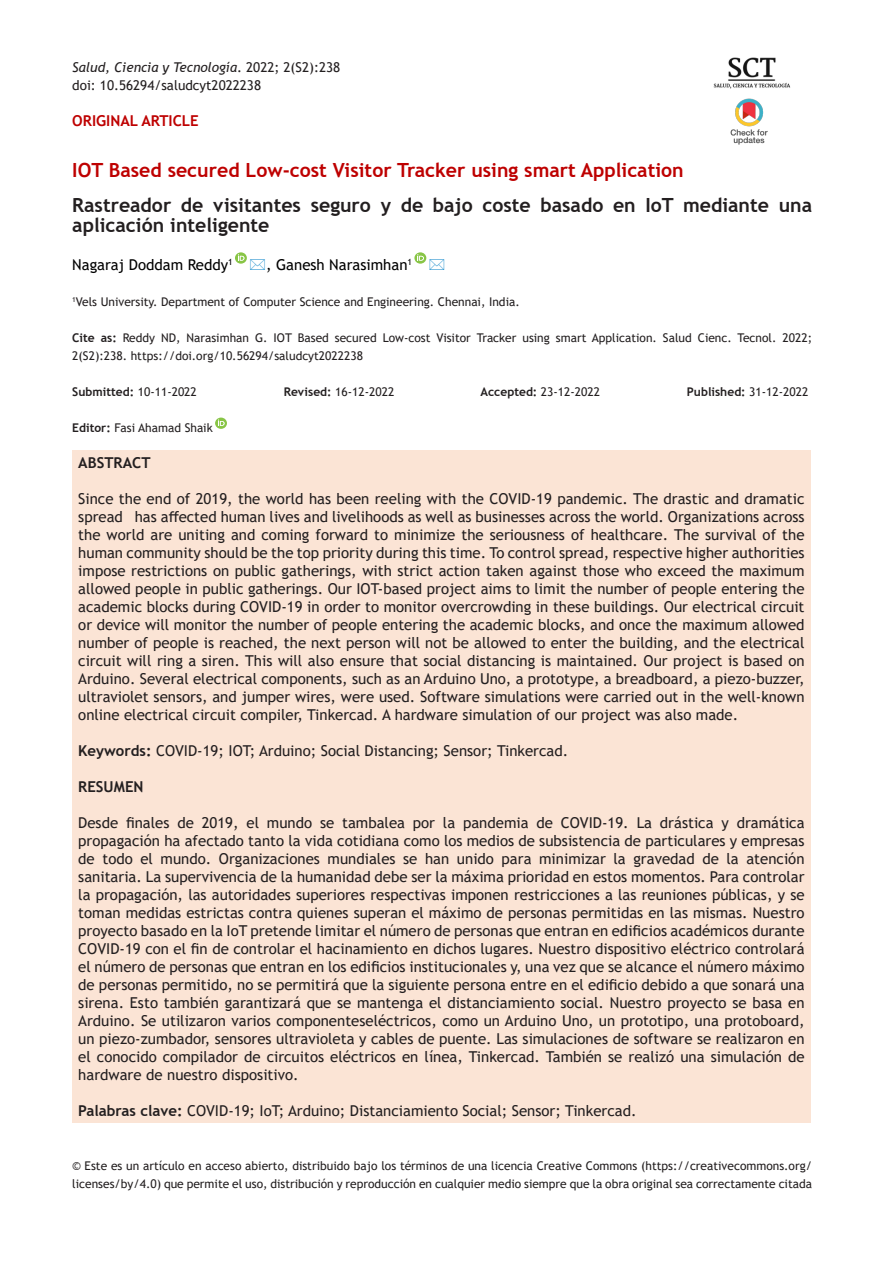
<style>
.page{position:relative;width:893px;height:1263px;background:#fff}
.page>*{position:absolute;margin:0;border:0;box-sizing:border-box;transform-origin:0 0}
.t1{font:700 19.5px/19.5px "Trebuchet MS";color:#231f20}
.t2{font:700 19.5px "Trebuchet MS";color:#be0000}
.t3{font:15px/18px "Trebuchet MS";color:#231f20;text-align:justify}
.t4{font:15px "Trebuchet MS";color:#000}
.t5{font:700 15px "Trebuchet MS";color:#be0000}
.t6{font:700 15px "Trebuchet MS";color:#231f20}
.t7{font:italic 13.5px "Trebuchet MS";color:#231f20}
.t8{font:13.5px "Trebuchet MS";color:#231f20}
.t9{font:12px/18px "Trebuchet MS";color:#231f20}
.t10{font:700 12px "Trebuchet MS";color:#231f20}
.s1{font-style:normal}
.s2{font-weight:700}
.s3{font-weight:400}
</style>
<div class="page">
<img style="left:713px;top:57px;width:78px;height:32px">
<img style="left:730px;top:98px;width:38px;height:47px">
<div style="left:72px;top:450px;width:739px;height:672px;background:#fbe4d5"></div>
<svg style="left:215px;top:418px;width:12px;height:11px"></svg>
<svg style="left:235px;top:252px;width:12px;height:12px"></svg>
<svg style="left:414px;top:252px;width:13px;height:12px"></svg>
<p class="t7" style="left:72px;top:59px;width:269px">Salud, Ciencia y Tecnología<span class="s1">. 2022; 2(S2):238</span></p>
<p class="t8" style="left:72px;top:77px;width:190px">doi: 10.56294/saludcyt2022238</p>
<p class="t5" style="left:72px;top:111px;width:128px">ORIGINAL ARTICLE</p>
<p class="t2" style="left:72px;top:158px;width:613px">IOT Based secured Low-cost Visitor Tracker using smart Application</p>
<p class="t1" style="left:72px;top:196px;width:741px">Rastreador de visitantes seguro y de bajo coste basado en IoT mediante una aplicación inteligente</p>
<p class="t4" style="left:72px;top:255px;width:162px">Nagaraj Doddam Reddy<sup>1</sup></p>
<p class="t4" style="left:266px;top:255px;width:148px">, Ganesh Narasimhan<sup>1</sup></p>
<p class="t9" style="left:72px;top:293px;width:449px"><sup>1</sup>Vels University. Department of Computer Science and Engineering. Chennai, India.</p>
<p class="t9" style="left:72px;top:329px;width:741px"><span class="s2">Cite as:</span> Reddy ND, Narasimhan G. IOT Based secured Low-cost Visitor Tracker using smart Application. Salud Cienc. Tecnol. 2022;<br>2(S2):238. https://doi.org/10.56294/saludcyt2022238</p>
<p class="t10" style="left:72px;top:384px;width:126px">Submitted: <span class="s3">10-11-2022</span></p>
<p class="t9" style="left:284px;top:383px;width:112px"><span class="s2">Revised:</span> 16-12-2022</p>
<p class="t9" style="left:481px;top:383px;width:121px"><span class="s2">Accepted:</span> 23-12-2022</p>
<p class="t10" style="left:687px;top:384px;width:123px">Published: <span class="s3">31-12-2022</span></p>
<p class="t9" style="left:72px;top:419px;width:142px"><span class="s2">Editor:</span> Fasi Ahamad Shaik</p>
<p class="t6" style="left:78px;top:453px;width:74px">ABSTRACT</p>
<p class="t3" style="left:78px;top:490px;width:728px">Since the end of 2019, the world has been reeling with the COVID-19 pandemic. The drastic and dramatic spread has affected human lives and livelihoods as well as businesses across the world. Organizations across the world are uniting and coming forward to minimize the seriousness of healthcare. The survival of the human community should be the top priority during this time. To control spread, respective higher authorities impose restrictions on public gatherings, with strict action taken against those who exceed the maximum allowed people in public gatherings. Our IOT-based project aims to limit the number of people entering the academic blocks during COVID-19 in order to monitor overcrowding in these buildings. Our electrical circuit or device will monitor the number of people entering the academic blocks, and once the maximum allowed number of people is reached, the next person will not be allowed to enter the building, and the electrical circuit will ring a siren. This will also ensure that social distancing is maintained. Our project is based on Arduino. Several electrical components, such as an Arduino Uno, a prototype, a breadboard, a piezo-buzzer, ultraviolet sensors, and jumper wires, were used. Software simulations were carried out in the well-known online electrical circuit compiler, Tinkercad. A hardware simulation of our project was also made.</p>
<p class="t3" style="left:78px;top:742px;width:491px"><span class="s2">Keywords:</span> COVID-19; IOT; Arduino; Social Distancing; Sensor; Tinkercad.</p>
<p class="t6" style="left:78px;top:777px;width:67px">RESUMEN</p>
<p class="t3" style="left:78px;top:814px;width:728px">Desde finales de 2019, el mundo se tambalea por la pandemia de COVID-19. La drástica y dramática propagación ha afectado tanto la vida cotidiana como los medios de subsistencia de particulares y empresas de todo el mundo. Organizaciones mundiales se han unido para minimizar la gravedad de la atención sanitaria. La supervivencia de la humanidad debe ser la máxima prioridad en estos momentos. Para controlar la propagación, las autoridades superiores respectivas imponen restricciones a las reuniones públicas, y se toman medidas estrictas contra quienes superan el máximo de personas permitidas en las mismas. Nuestro proyecto basado en la IoT pretende limitar el número de personas que entran en edificios académicos durante COVID-19 con el fin de controlar el hacinamiento en dichos lugares. Nuestro dispositivo eléctrico controlará el número de personas que entran en los edificios institucionales y, una vez que se alcance el número máximo de personas permitido, no se permitirá que la siguiente persona entre en el edificio debido a que sonará una sirena. Esto también garantizará que se mantenga el distanciamiento social. Nuestro proyecto se basa en Arduino. Se utilizaron varios componenteseléctricos, como un Arduino Uno, un prototipo, una protoboard, un piezo-zumbador, sensores ultravioleta y cables de puente. Las simulaciones de software se realizaron en el conocido compilador de circuitos eléctricos en línea, Tinkercad. También se realizó una simulación de hardware de nuestro dispositivo.</p>
<p class="t3" style="left:78px;top:1102px;width:560px"><span class="s2">Palabras clave:</span> COVID-19; IoT; Arduino; Distanciamiento Social; Sensor; Tinkercad.</p>
<p class="t9" style="left:72px;top:1157px;width:741px">© Este es un artículo en acceso abierto, distribuido bajo los términos de una licencia Creative Commons (https://creativecommons.org/ licenses/by/4.0) que permite el uso, distribución y reproducción en cualquier medio siempre que la obra original sea correctamente citada</p>
</div>
